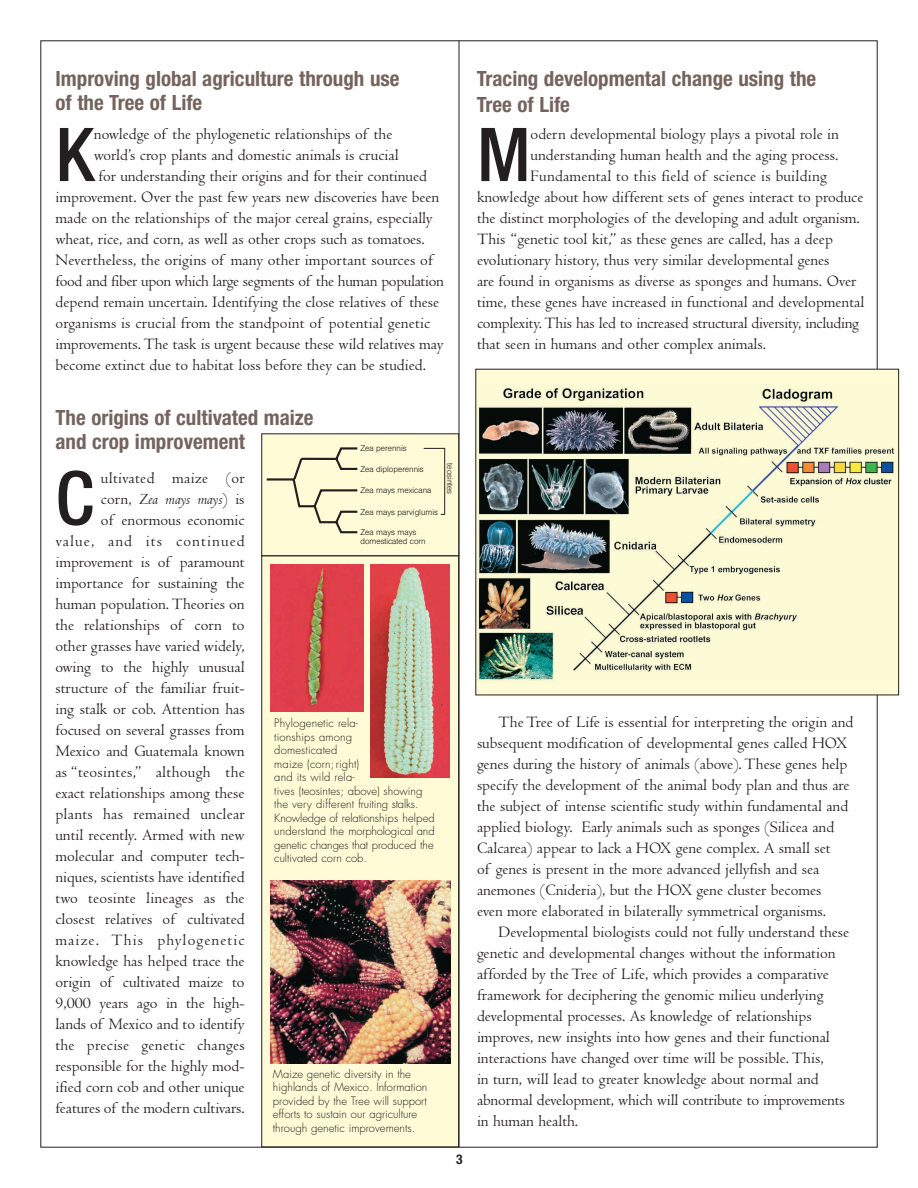
<style>
.page{position:relative;width:918px;height:1188px;background:#fff}
.page>*{position:absolute;margin:0;border:0;box-sizing:border-box;transform-origin:0 0}
.t1{font:500 condensed 74.4px "Helvetica Neue";color:#231f20}
.t2{font:700 condensed 21px/24px "Helvetica Neue";color:#74645d}
.t3{font:16.5px/21px "Centaur";color:#231f20}
.t4{font:16.5px "Centaur";letter-spacing:-.02em;color:#231f20}
.t5{font:700 condensed 13.5px "Helvetica Neue";color:#231f20}
.t6{font:300 11.25px/13.5px "Futura";color:#231f20}
.t7{font:300 8.25px/9px "Helvetica BQ";color:#231f20}
.s1{font-style:italic}
</style>
<div class="page">
<div style="left:262px;top:556px;width:197px;height:591px;background:#fffbd6"></div>
<div style="left:261px;top:556px;width:198px;height:591px;border:1px solid #231f20"></div>
<hr style="left:459px;top:40px;width:1px;height:1107px;background:#231f20">
<img style="left:271px;top:564px;width:92px;height:148px">
<div style="left:476px;top:369px;width:423px;height:326px;background:#fffbd6"></div>
<img style="left:478px;top:385px;width:417px;height:296px">
<img style="left:271px;top:881px;width:179px;height:183px">
<div style="left:262px;top:434px;width:197px;height:122px;background:#fffbd6"></div>
<svg style="left:266px;top:447px;width:92px;height:87px"></svg>
<div style="left:261px;top:434px;width:198px;height:122px;border:1px solid #231f20"></div>
<hr style="left:444px;top:448px;width:1px;height:67px;background:#231f20">
<svg style="left:424px;top:448px;width:20px;height:1px"></svg>
<img style="left:371px;top:564px;width:79px;height:214px">
<p class="t2" style="left:56px;top:69px;width:346px">Improving global agriculture through use of the Tree of Life</p>
<p class="t2" style="left:477px;top:68px;width:341px;line-height:25.2px">Tracing developmental change using the<br>Tree of Life</p>
<h1 class="t1" style="left:56px;top:128px;width:40px">K</h1>
<p class="t3" style="left:94px;top:125px;width:300px">nowledge of the phylogenetic relationships of the</p>
<p class="t3" style="left:94px;top:146px;width:306px">world’s crop plants and domestic animals is crucial</p>
<p class="t3" style="left:98px;top:167px;width:330px">for understanding their origins and for their continued</p>
<p class="t3" style="left:56px;top:188px;width:385px">improvement. Over the past few years new discoveries have been</p>
<p class="t3" style="left:56px;top:209px;width:379px">made on the relationships of the major cereal grains, especially</p>
<p class="t3" style="left:56px;top:230px;width:371px">wheat, rice, and corn, as well as other crops such as tomatoes.</p>
<p class="t3" style="left:56px;top:251px;width:379px">Nevertheless, the origins of many other important sources of</p>
<p class="t4" style="left:56px;top:274px;width:390px">food and fiber upon which large segments of the human population</p>
<p class="t3" style="left:56px;top:293px;width:385px">depend remain uncertain. Identifying the close relatives of these</p>
<p class="t3" style="left:56px;top:314px;width:376px">organisms is crucial from the standpoint of potential genetic</p>
<p class="t3" style="left:56px;top:335px;width:389px">improvements. The task is urgent because these wild relatives may</p>
<p class="t3" style="left:56px;top:356px;width:372px">become extinct due to habitat loss before they can be studied.</p>
<p class="t2" style="left:56px;top:407px;width:260px">The origins of cultivated maize and crop improvement</p>
<p class="t7" style="left:360px;top:444px;width:48px">Zea perennis</p>
<p class="t7" style="left:360px;top:465px;width:65px">Zea diploperennis</p>
<p class="t7" style="left:360px;top:486px;width:73px">Zea mays mexicana</p>
<p class="t7" style="left:360px;top:509px;width:79px">Zea mays parviglumis</p>
<p class="t7" style="left:360px;top:528px;width:67px">Zea mays mays domesticated corn</p>
<h1 class="t1" style="left:55px;top:471px;width:40px">C</h1>
<p class="t3" style="left:55px;top:469px;width:191px;text-align:right">ultivated maize (or<br>corn, <span class="s1">Zea mays mays</span>) is<br>of enormous economic<br>value, and its continued improvement is of paramount importance for sustaining the human population. Theories on the relationships of corn to other grasses have varied widely, owing to the highly unusual structure of the familiar fruit&shy;ing stalk or cob. Attention has focused on several grasses from<br>Mexico and Guatemala known as “teosintes,” although the exact relationships among these plants has remained unclear until recently. Armed with new molecular and computer tech&shy;niques, scientists have identified two teosinte lineages as the closest relatives of cultivated maize. This phylogenetic knowledge has helped trace the origin of cultivated maize to<br>9,000 years ago in the high&shy;lands of Mexico and to identify the precise genetic changes responsible for the highly mod&shy;ified corn cob and other unique features of the modern cultivars.</p>
<p class="t6" style="left:274px;top:717px;width:162px">Phylogenetic rela-<br>tionships among<br>domesticated<br>maize (corn;right)<br>and its wild rela-<br>tives (teosintes; above) showing the very different fruiting stalks.<br>Knowledge of relationships helped understand the morphological and genetic changes that produced the cultivated corn cob.</p>
<p class="t6" style="left:273px;top:1068px;width:156px">Maize genetic diversity in the highlands of Mexico. Information provided by the Tree will support efforts to sustain our agriculture through genetic improvements.</p>
<p class="t7" style="left:454px;top:463px;width:32px;rotate:90deg">teosintes</p>
<p class="t5" style="left:456px;top:1154px;width:8px">3</p>
<h1 class="t1" style="left:477px;top:128px;width:55px">M</h1>
<p class="t3" style="left:531px;top:125px;width:310px">odern developmental biology plays a pivotal role in</p>
<p class="t3" style="left:531px;top:146px;width:309px">understanding human health and the aging process.</p>
<p class="t3" style="left:531px;top:167px;width:298px">Fundamental to this field of science is building</p>
<p class="t3" style="left:477px;top:188px;width:388px">knowledge about how different sets of genes interact to produce</p>
<p class="t3" style="left:477px;top:209px;width:384px">the distinct morphologies of the developing and adult organism.</p>
<p class="t3" style="left:477px;top:230px;width:357px">This “genetic tool kit,” as these genes are called, has a deep</p>
<p class="t3" style="left:477px;top:251px;width:354px">evolutionary history, thus very similar developmental genes</p>
<p class="t3" style="left:477px;top:272px;width:381px">are found in organisms as diverse as sponges and humans. Over</p>
<p class="t3" style="left:477px;top:293px;width:389px">time, these genes have increased in functional and developmental</p>
<p class="t3" style="left:477px;top:314px;width:384px">complexity. This has led to increased structural diversity, including</p>
<p class="t3" style="left:477px;top:335px;width:291px">that seen in humans and other complex animals.</p>
<p class="t3" style="left:477px;top:713px;width:378px;text-indent:22px">The Tree of Life is essential for interpreting the origin and subsequent modification of developmental genes called HOX genes during the history of animals (above). These genes help specify the development of the animal body plan and thus are the subject of intense scientific study within fundamental and applied biology. Early animals such as sponges (Silicea and Calcarea) appear to lack a HOX gene complex. A small set<br>of genes is present in the more advanced jellyfish and sea anemones (Cnideria), but the HOX gene cluster becomes<br>even more elaborated in bilaterally symmetrical organisms.</p>
<p class="t3" style="left:477px;top:923px;width:374px;text-indent:22px">Developmental biologists could not fully understand these genetic and developmental changes without the information afforded by the Tree of Life, which provides a comparative framework for deciphering the genomic milieu underlying developmental processes. As knowledge of relationships improves, new insights into how genes and their functional interactions have changed over time will be possible. This,<br>in turn, will lead to greater knowledge about normal and abnormal development, which will contribute to improvements in human health.</p>
</div>
